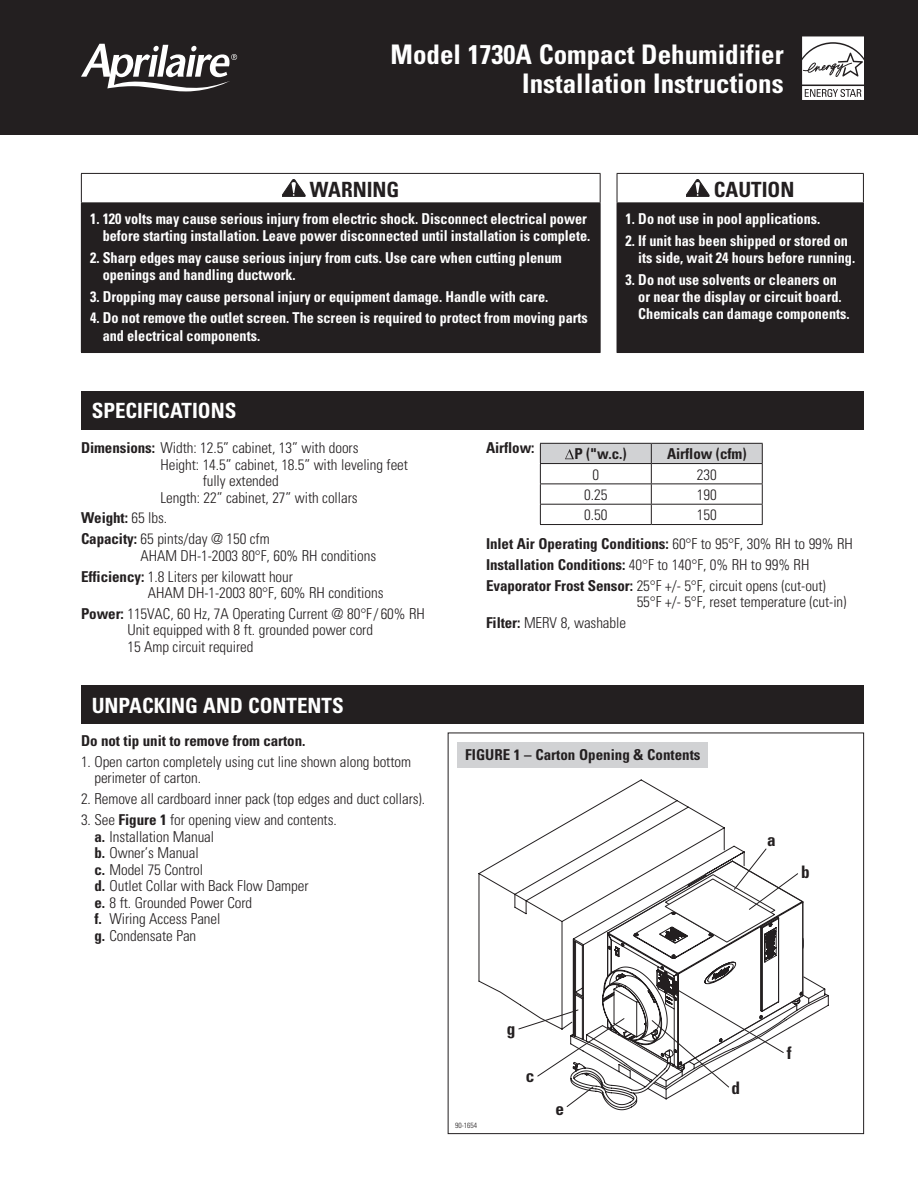
<style>
.page{position:relative;width:918px;height:1188px;background:#fff}
.page>*{position:absolute;margin:0;border:0;box-sizing:border-box;transform-origin:0 0}
.t1{font:700 condensed 27px/28.5px "Univers";color:#fff;text-align:right}
.t2{font:700 condensed 21px "Univers";color:#fff}
.t3{font:700 condensed 21px "Univers";color:#231f20}
.t4{font:700 condensed 17.25px "Univers";color:#231f20}
.t5{font:300 condensed 15px/16.5px "Univers";letter-spacing:-.005em;color:#231f20}
.t6{font:700 condensed 15px/17.2px "Univers";color:#fff;scale:.95 1}
.t7{font:700 condensed 15px "Univers";letter-spacing:-.005em;color:#231f20}
.t8{font:300 condensed 7.5px "Univers";color:#231f20}
.s1{font-weight:700}
</style>
<div class="page">
<div style="left:0;top:0;width:918px;height:135px;background:#231f20"></div>
<svg style="left:81px;top:44px;width:156px;height:47px"></svg>
<div style="left:81px;top:391px;width:783px;height:39px;background:#231f20"></div>
<div style="left:81px;top:203px;width:519px;height:150px;background:#231f20"></div>
<hr style="left:81px;top:173px;width:520px;height:1px;background:#231f20">
<svg style="left:81px;top:174px;width:1px;height:28px"></svg>
<svg style="left:600px;top:174px;width:1px;height:28px"></svg>
<hr style="left:81px;top:202px;width:520px;height:1px;background:#231f20">
<hr style="left:600px;top:203px;width:1px;height:149px;background:#231f20">
<hr style="left:81px;top:352px;width:520px;height:1px;background:#231f20">
<svg style="left:282px;top:179px;width:23px;height:18px"></svg>
<div style="left:617px;top:203px;width:246px;height:150px;background:#231f20"></div>
<hr style="left:617px;top:173px;width:247px;height:1px;background:#231f20">
<svg style="left:617px;top:174px;width:1px;height:28px"></svg>
<svg style="left:863px;top:174px;width:1px;height:28px"></svg>
<hr style="left:617px;top:202px;width:247px;height:1px;background:#231f20">
<hr style="left:863px;top:203px;width:1px;height:149px;background:#231f20">
<hr style="left:617px;top:352px;width:247px;height:1px;background:#231f20">
<svg style="left:686px;top:179px;width:23px;height:18px"></svg>
<hr style="left:540px;top:524px;width:111px;height:1px;background:#231f20">
<hr style="left:651px;top:524px;width:112px;height:1px;background:#231f20">
<svg style="left:540px;top:443px;width:223px;height:81px"></svg>
<div style="left:81px;top:685px;width:783px;height:39px;background:#231f20"></div>
<svg style="left:479px;top:780px;width:350px;height:330px"></svg>
<svg style="left:518px;top:848px;width:281px;height:260px"></svg>
<div style="left:458px;top:742px;width:250px;height:26px;background:#d1d2d4"></div>
<svg style="left:802px;top:36px;width:62px;height:64px"></svg>
<h1 class="t1" style="left:391px;top:40px;width:395px">Model 1730A Compact Dehumidifier<br>Installation Instructions</h1>
<h2 class="t3" style="left:310px;top:177px;width:91px">WARNING</h2>
<p class="t6" style="left:90px;top:210px;width:528px;text-align:right">1. 120 volts may cause serious injury from electric shock. Disconnect electrical power before starting installation. Leave power disconnected until installation is complete.</p>
<p class="t6" style="left:103px;top:249px;width:485px;text-indent:-13px">2. Sharp edges may cause serious injury from cuts. Use care when cutting plenum openings and handling ductwork.</p>
<p class="t6" style="left:90px;top:288px;width:484px">3. Dropping may cause personal injury or equipment damage. Handle with care.</p>
<p class="t6" style="left:103px;top:309px;width:512px;text-indent:-13px">4. Do not remove the outlet screen. The screen is required to protect from moving parts and electrical components.</p>
<h2 class="t3" style="left:714px;top:177px;width:82px">CAUTION</h2>
<p class="t6" style="left:626px;top:210px;width:206px">1. Do not use in pool applications.</p>
<p class="t6" style="left:638px;top:232px;width:230px;text-indent:-13px">2. If unit has been shipped or stored on its side, wait 24 hours before running.</p>
<p class="t6" style="left:638px;top:270px;width:224px;text-indent:-13px">3. Do not use solvents or cleaners on or near the display or circuit board.<br>Chemicals can damage components.</p>
<h2 class="t2" style="left:92px;top:398px;width:146px">SPECIFICATIONS</h2>
<p class="t5" style="left:81px;top:439px;width:279px"><span class="s1">Dimensions:</span> Width: 12.5” cabinet, 13” with doors</p>
<p class="t5" style="left:160px;top:456px;width:249px">Height: 14.5” cabinet, 18.5” with leveling feet</p>
<p class="t5" style="left:203px;top:472px;width:77px">fully extended</p>
<p class="t5" style="left:160px;top:489px;width:199px">Length: 22” cabinet, 27” with collars</p>
<p class="t5" style="left:81px;top:507px;width:190px;line-height:20.9px"><span class="s1">Weight:</span> 65 lbs.<br><span class="s1">Capacity:</span> 65 pints/day @ 150 cfm</p>
<p class="t5" style="left:81px;top:545px;width:297px;line-height:20.9px;text-indent:60px">AHAM DH-1-2003 80°F, 60% RH conditions<br><span class="s1">Efficiency:</span> 1.8 Liters per kilowatt hour</p>
<p class="t5" style="left:81px;top:582px;width:345px;line-height:20.9px;text-indent:67px">AHAM DH-1-2003 80°F, 60% RH conditions<br><span class="s1">Power:</span> 115VAC, 60 Hz, 7A Operating Current @ 80°F/ 60% RH</p>
<p class="t5" style="left:127px;top:622px;width:247px">Unit equipped with 8 ft. grounded power cord<br>15 Amp circuit required</p>
<h2 class="t2" style="left:92px;top:692px;width:253px">UNPACKING AND CONTENTS</h2>
<p class="t7" style="left:81px;top:732px;width:226px">Do not tip unit to remove from carton.</p>
<p class="t5" style="left:94px;top:753px;width:318px;text-indent:-13px">1. Open carton completely using cut line shown along bottom perimeter of carton.</p>
<p class="t5" style="left:81px;top:791px;width:346px">2. Remove all cardboard inner pack (top edges and duct collars).</p>
<p class="t5" style="left:94px;top:811px;width:244px;text-indent:-13px">3. See <span class="s1">Figure 1</span> for opening view and contents. <span class="s1">a.</span> Installation Manual<br><span class="s1">b.</span> Owner’s Manual<br><span class="s1">c.</span> Model 75 Control<br><span class="s1">d.</span> Outlet Collar with Back Flow Damper<br><span class="s1">e.</span> 8 ft. Grounded Power Cord<br><span class="s1">f.</span> Wiring Access Panel<br><span class="s1">g.</span> Condensate Pan</p>
<p class="t7" style="left:486px;top:438px;width:50px">Airflow:</p>
<p class="t7" style="left:574px;top:445px;width:54px">P ("w.c.)</p>
<p class="t7" style="left:667px;top:445px;width:81px">Airflow (cfm)</p>
<p class="t5" style="left:593px;top:466px;width:8px">0</p>
<p class="t5" style="left:697px;top:466px;width:21px">230</p>
<p class="t5" style="left:584px;top:486px;width:25px">0.25</p>
<p class="t5" style="left:697px;top:486px;width:21px">190</p>
<p class="t5" style="left:584px;top:506px;width:25px">0.50</p>
<p class="t5" style="left:697px;top:506px;width:21px">150</p>
<p class="t5" style="left:486px;top:533px;width:368px;line-height:20.9px"><span class="s1">Inlet Air Operating Conditions:</span> 60°F to 95°F, 30% RH to 99% RH<br><span class="s1">Installation Conditions:</span> 40°F to 140°F, 0% RH to 99% RH<br><span class="s1">Evaporator Frost Sensor:</span> 25°F +/- 5°F, circuit opens (cut-out)</p>
<p class="t5" style="left:637px;top:593px;width:211px">55°F +/- 5°F, reset temperature (cut-in)</p>
<p class="t5" style="left:486px;top:614px;width:142px"><span class="s1">Filter:</span> MERV 8, washable</p>
<p class="t7" style="left:465px;top:746px;width:16px">Figure</p>
<p class="t7" style="left:514px;top:746px;width:188px">1 – Carton Opening &amp; Contents</p>
<p class="t4" style="left:767px;top:829px;width:10px">a</p>
<p class="t4" style="left:801px;top:861px;width:10px">b</p>
<p class="t8" style="left:455px;top:1121px;width:24px">90-1654</p>
<p class="t4" style="left:507px;top:1018px;width:10px">g</p>
<p class="t4" style="left:526px;top:1066px;width:10px">c</p>
<p class="t4" style="left:556px;top:1098px;width:10px">e</p>
<p class="t4" style="left:732px;top:1077px;width:10px">d</p>
<p class="t4" style="left:787px;top:1042px;width:6px">f</p>
</div>
